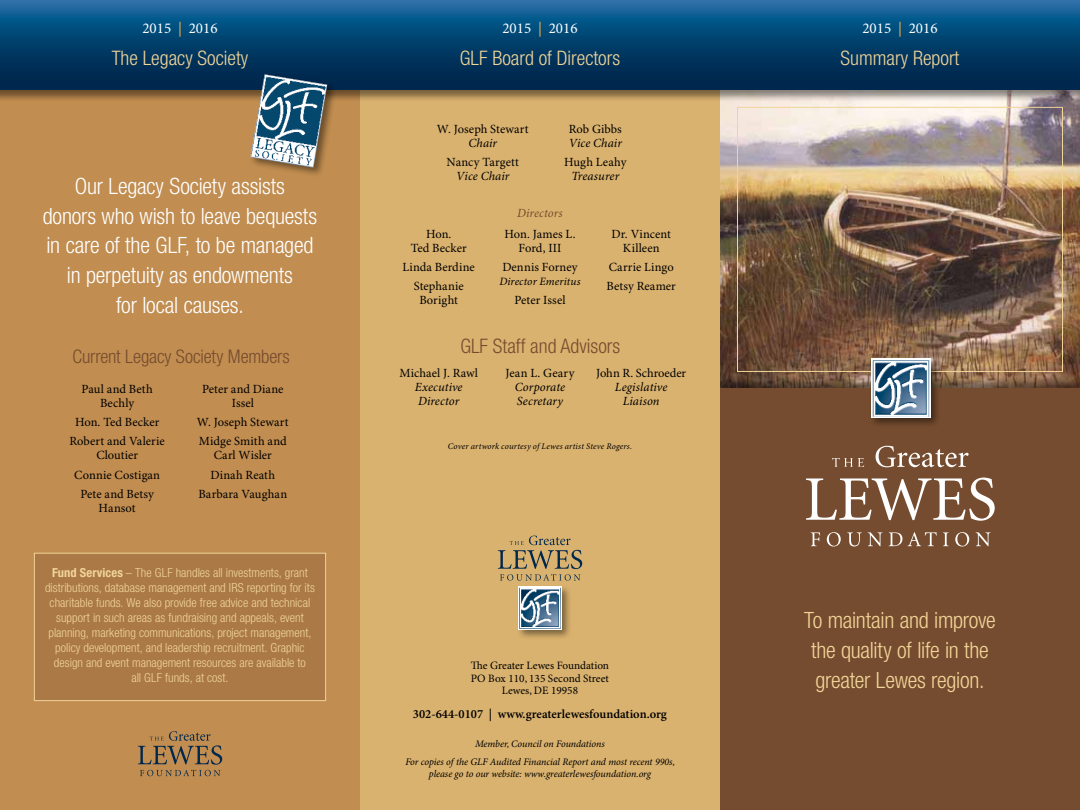
<style>
.page{position:relative;width:1080px;height:810px;background:#fff}
.page>*{position:absolute;margin:0;border:0;box-sizing:border-box;transform-origin:0 0}
.t1{font:300 condensed 22.5px/30px "Helvetica Neue LT Std";letter-spacing:-.01em;color:#fff;text-align:center}
.t2{font:300 condensed 22.5px/30px "Helvetica Neue LT Std";letter-spacing:-.01em;color:#f1d498;text-align:center}
.t3{font:300 condensed 20px "Helvetica Neue LT Std";color:#f1d498}
.t4{font:300 condensed 20px "Helvetica Neue LT Std";color:#754c2f}
.t5{font:300 condensed 18.75px "Helvetica Neue LT Std";letter-spacing:-.01em;color:#754c2f}
.t6{font:15px "Minion Pro";color:#fff}
.t7{font:12.5px/19.4px "Minion Pro";letter-spacing:.005em;color:#000;text-align:center}
.t8{font:300 condensed 12.5px/15px "Helvetica Neue LT Std";color:#f1d498;text-align:center}
.t9{font:italic 12.5px/13.8px "Minion Pro";letter-spacing:.005em;color:#000}
.t10{font:600 12.5px "Minion Pro";color:#000}
.t11{font:italic 12.5px "Minion Pro";letter-spacing:.005em;color:#754c2f}
.t12{font:11.25px/12.5px "Minion Pro";color:#000;text-align:center}
.t13{font:italic 11.25px "Minion Pro";letter-spacing:.01em;color:#000}
.t14{font:italic 10px/17.6px "Minion Pro";letter-spacing:-.005em;color:#000;text-align:center}
.t15{font:italic 8.75px "Minion Pro";letter-spacing:.02em;color:#000}
.s1{color:#fbb040}
.s2{font-weight:700}
</style>
<div class="page">
<div style="left:0;top:80px;width:361px;height:730px;background:#c18d50"></div>
<img style="left:720px;top:102px;width:360px;height:274px">
<div style="left:713px;top:376px;width:367px;height:434px;background:#000;opacity:.45"></div>
<div style="left:720px;top:389px;width:360px;height:421px;background:#754c2f"></div>
<div style="left:361px;top:80px;width:359px;height:730px;background:#dab26f"></div>
<div style="left:0;top:0;width:1080px;height:102px;background:#000;opacity:.45"></div>
<svg style="left:0;top:0;width:1080px;height:90px;background:#064370"></svg>
<svg style="left:498px;top:536px;width:84px;height:45px"></svg>
<div style="left:516px;top:584px;width:56px;height:56px;background:#000;opacity:.45"></div>
<img style="left:518px;top:586px;width:44px;height:44px">
<div style="left:737px;top:107px;width:326px;height:265px;border:1px solid #f1d498"></div>
<div style="left:869px;top:357px;width:71px;height:72px;background:#000;opacity:.45"></div>
<img style="left:871px;top:359px;width:59px;height:59px">
<svg style="left:806px;top:446px;width:189px;height:100px"></svg>
<div style="left:248px;top:72px;width:89px;height:105px;background:#000;opacity:.45"></div>
<img style="left:250px;top:74px;width:77px;height:94px">
<div style="left:34px;top:553px;width:292px;height:148px;background:#aa7946"></div>
<div style="left:34px;top:553px;width:292px;height:148px;border:1px solid #f1d498"></div>
<svg style="left:138px;top:731px;width:84px;height:45px"></svg>
<p class="t6" style="left:142px;top:19px;width:77px">2015 <span class="s1">|</span> 2016</p>
<h2 class="t3" style="left:112px;top:47px;width:138px">The Legacy Society</h2>
<h1 class="t1" style="left:43px;top:170px;width:276px">Our Legacy Society assists<br>donors who wish to leave bequests in care of the GLF, to be managed in perpetuity as endowments<br>for local causes.</h1>
<h3 class="t5" style="left:72px;top:346px;width:219px">Current Legacy Society Members</h3>
<p class="t7" style="left:82px;top:383px;width:73px;line-height:13.8px">Paul and Beth<br>Bechly</p>
<p class="t7" style="left:70px;top:413px;width:97px">Hon. Ted Becker<br>Robert and Valerie</p>
<p class="t7" style="left:74px;top:446px;width:87px">Cloutier<br>Connie Costigan<br>Pete and Betsy</p>
<p class="t7" style="left:99px;top:498px;width:39px">Hansot</p>
<p class="t7" style="left:202px;top:383px;width:83px;line-height:13.8px">Peter and Diane<br>Issel</p>
<p class="t7" style="left:197px;top:413px;width:93px;text-align:left">W. Joseph Stewart<br>Midge Smith and</p>
<p class="t7" style="left:198px;top:446px;width:90px">Carl Wisler<br>Dinah Reath<br>Barbara Vaughan</p>
<p class="t8" style="left:45px;top:565px;width:271px"><span class="s2">Fund Services</span> – The GLF handles all investments, grant distributions, database management and IRS reporting for its charitable funds. We also provide free advice and technical support in such areas as fundraising and appeals, event planning, marketing communications, project management, policy development, and leadership recruitment. Graphic design and event management resources are available to<br>all GLF funds, at cost.</p>
<p class="t6" style="left:502px;top:19px;width:77px">2015 <span class="s1">|</span> 2016</p>
<h2 class="t3" style="left:460px;top:47px;width:162px">GLF Board of Directors</h2>
<p class="t7" style="left:437px;top:120px;width:93px">W. Joseph Stewart</p>
<p class="t9" style="left:468px;top:136px;width:30px">Chair</p>
<p class="t7" style="left:447px;top:153px;width:74px">Nancy Targett</p>
<p class="t9" style="left:456px;top:169px;width:55px">Vice Chair</p>
<p class="t7" style="left:569px;top:120px;width:54px">Rob Gibbs</p>
<p class="t9" style="left:569px;top:136px;width:55px">Vice Chair</p>
<p class="t7" style="left:564px;top:153px;width:64px">Hugh Leahy</p>
<p class="t9" style="left:571px;top:169px;width:49px">Treasurer</p>
<p class="t7" style="left:411px;top:228px;width:58px;line-height:13.8px">Hon.<br>Ted Becker</p>
<p class="t7" style="left:403px;top:258px;width:74px">Linda Berdine<br>Stephanie</p>
<p class="t7" style="left:420px;top:291px;width:40px">Boright</p>
<p class="t11" style="left:517px;top:205px;width:47px">Directors</p>
<p class="t7" style="left:504px;top:228px;width:73px;line-height:13.8px">Hon. James L.<br>Ford, III</p>
<p class="t7" style="left:502px;top:258px;width:77px">Dennis Forney</p>
<p class="t13" style="left:499px;top:274px;width:83px">Director Emeritus</p>
<p class="t7" style="left:514px;top:291px;width:53px">Peter Issel</p>
<p class="t7" style="left:612px;top:228px;width:61px;line-height:13.8px">Dr. Vincent<br>Killeen</p>
<p class="t7" style="left:607px;top:258px;width:71px;text-align:left">Carrie Lingo<br>Betsy Reamer</p>
<h2 class="t4" style="left:460px;top:334px;width:161px">GLF Staff and Advisors</h2>
<p class="t7" style="left:400px;top:364px;width:80px">Michael J. Rawl</p>
<p class="t9" style="left:415px;top:381px;width:49px">Executive<br>Director</p>
<p class="t7" style="left:506px;top:364px;width:70px">Jean L. Geary</p>
<p class="t9" style="left:515px;top:381px;width:52px">Corporate<br>Secretary</p>
<p class="t7" style="left:596px;top:364px;width:91px">John R. Schroeder</p>
<p class="t9" style="left:615px;top:381px;width:54px;text-align:center">Legislative<br>Liaison</p>
<p class="t15" style="left:448px;top:441px;width:186px">Cover artwork courtesy of Lewes artist Steve Rogers.</p>
<p class="t12" style="left:471px;top:660px;width:140px">The Greater Lewes Foundation<br>PO Box 110, 135 Second Street<br>Lewes, DE 19958</p>
<p class="t10" style="left:413px;top:707px;width:256px">302-644-0107 | www.greaterlewesfoundation.org</p>
<p class="t14" style="left:405px;top:735px;width:271px">Member, Council on Foundations<br>For copies of the GLF Audited Financial Report and most recent 990s,</p>
<p class="t14" style="left:429px;top:765px;width:224px">please go to our website: www.greaterlewesfoundation.org</p>
<p class="t6" style="left:862px;top:19px;width:77px">2015 <span class="s1">|</span> 2016</p>
<h2 class="t3" style="left:841px;top:47px;width:120px">Summary Report</h2>
<h1 class="t2" style="left:804px;top:605px;width:193px">To maintain and improve the quality of life in the greater Lewes region.</h1>
</div>
